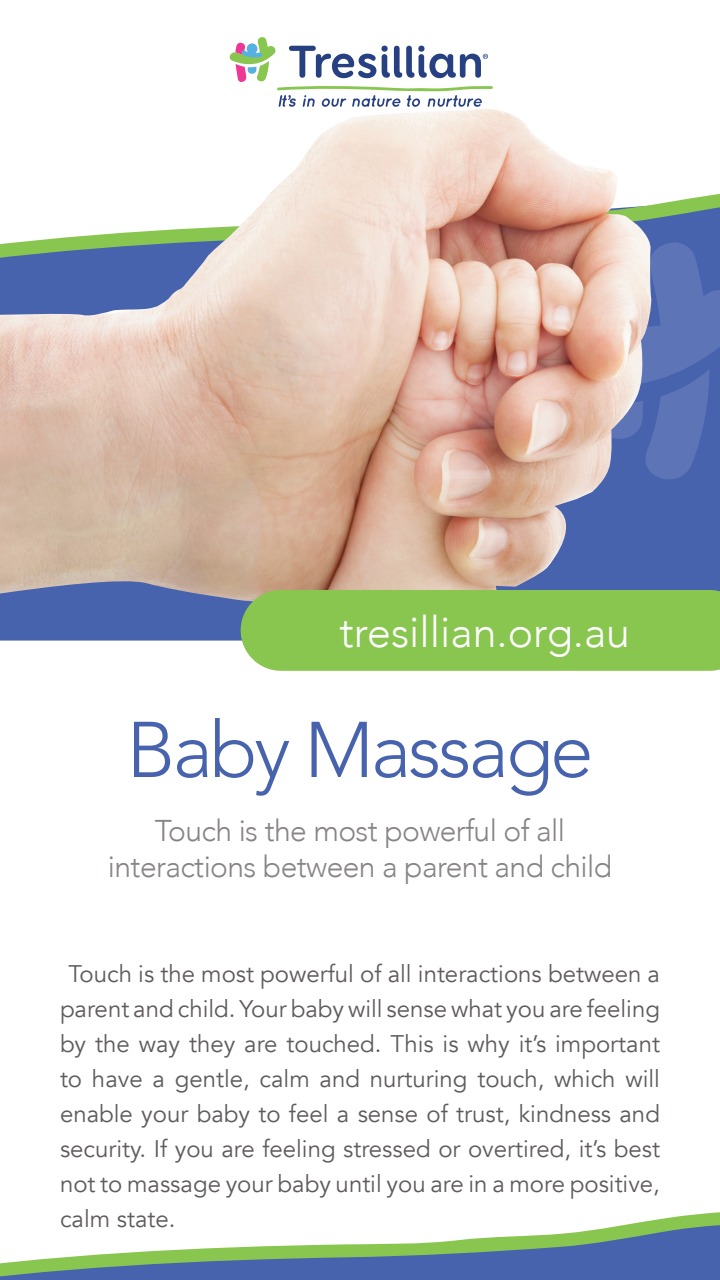
<style>
.page{position:relative;width:720px;height:1280px;background:#fff}
.page>*{position:absolute;margin:0;border:0;box-sizing:border-box;transform-origin:0 0}
._2015_Front_Page_Sub{font:300 78px "Avenir";letter-spacing:-.04em;color:#4863ae}
.t1{font:300 42.9px "Avenir";color:#fff}
._2015_Front_Page_Sub-2{font:300 30px "Avenir";letter-spacing:-.02em;color:#888485}
._2022_Digital{font:24px/35px "Avenir";color:#5f5b5d;text-align:justify}
</style>
<div class="page">
<svg style="left:0;top:1234px;width:720px;height:30px"></svg>
<svg style="left:0;top:1264px;width:720px;height:16px;background:#4c6aa6"></svg>
<svg style="left:559px;top:1212px;width:161px;height:22px"></svg>
<svg style="left:229px;top:37px;width:264px;height:70px"></svg>
<div style="left:0;top:402px;width:720px;height:239px;background:#4863ae"></div>
<svg style="left:652px;top:193px;width:68px;height:18px"></svg>
<svg style="left:652px;top:230px;width:68px;height:172px;background:#4e68b0"></svg>
<svg style="left:652px;top:369px;width:58px;height:127px;background:#546db3"></svg>
<svg style="left:652px;top:243px;width:68px;height:112px;background:#5871b5"></svg>
<img style="left:0;top:109px;width:652px;height:523px">
<div style="left:241px;top:590px;width:479px;height:81px;background:#89c650"></div>
<p class="t1" style="left:339px;top:607px;width:292px">tresillian.org.au</p>
<p class="_2015_Front_Page_Sub" style="left:126px;top:704px;width:469px">Baby Massage</p>
<p class="_2015_Front_Page_Sub-2" style="left:155px;top:813px;width:412px">Touch is the most powerful of all</p>
<p class="_2015_Front_Page_Sub-2" style="left:108px;top:849px;width:506px">interactions between a parent and child</p>
<p class="_2022_Digital" style="left:60px;top:957px;width:602px;text-indent:9px">Touch is the most powerful of all interactions between a parent and child. Your baby will sense what you are feeling by the way they are touched. This is why it’s important to have a gentle, calm and nurturing touch, which will enable your baby to feel a sense of trust, kindness and security. If you are feeling stressed or overtired, it’s best not to massage your baby until you are in a more positive, calm state.</p>
</div>
